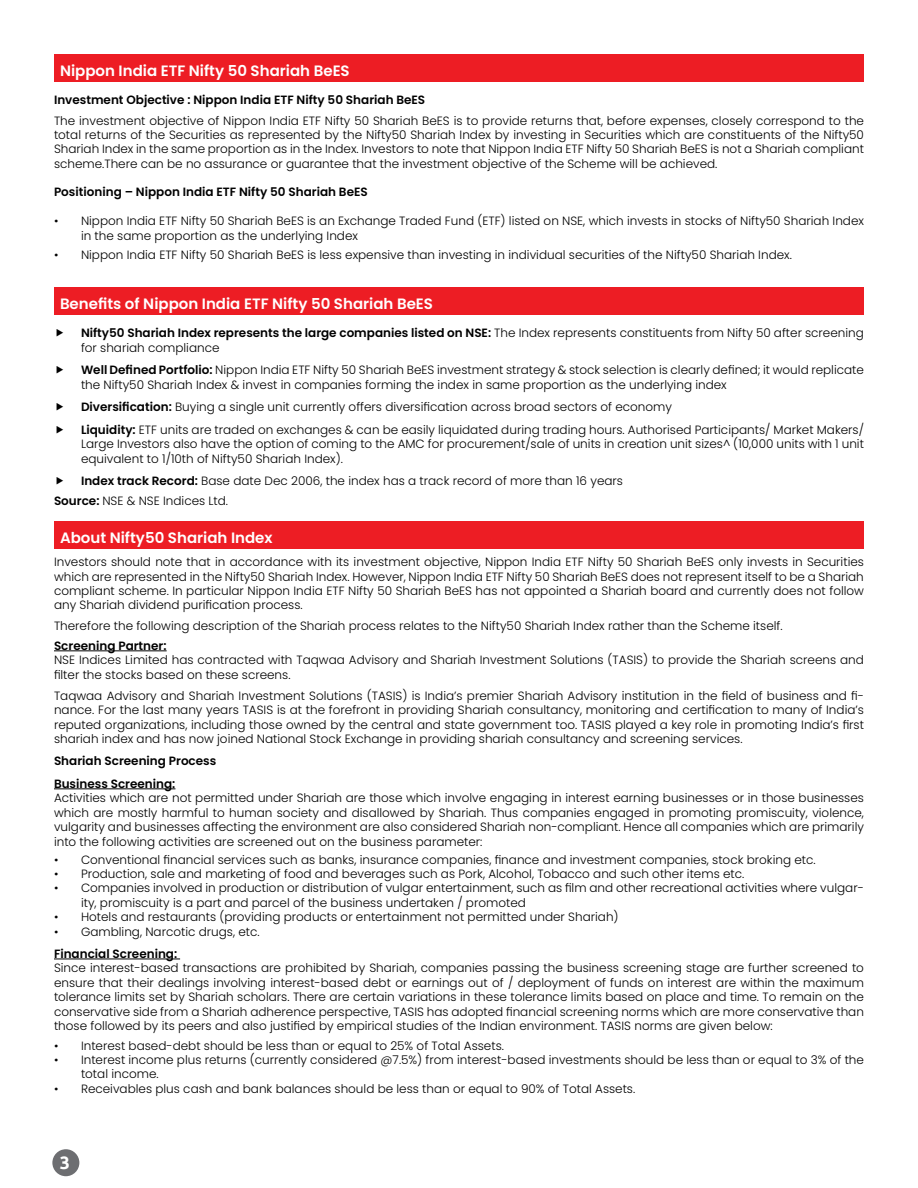
<style>
.page{position:relative;width:918px;height:1188px;background:#fff}
.page>*{position:absolute;margin:0;border:0;box-sizing:border-box;transform-origin:0 0}
.t1{font:700 18px "Ubuntu";color:#fff}
.t2{font:600 15px "Poppins";color:#fff}
.t3{font:300 12px/14.4px "Poppins";color:#000}
.t4{font:600 12px/22.5px "Poppins";color:#000}
.s1{font-weight:600}
</style>
<div class="page">
<div style="left:52px;top:1149px;width:27px;height:27px;background:#6d6e71;border-radius:50%"></div>
<hr style="left:54px;top:651px;width:113px;height:1px;background:#000">
<hr style="left:54px;top:789px;width:121px;height:1px;background:#000">
<hr style="left:54px;top:959px;width:126px;height:1px;background:#000">
<div style="left:54px;top:54px;width:810px;height:28px;background:#ed1d24"></div>
<div style="left:54px;top:287px;width:810px;height:28px;background:#ed1d24"></div>
<div style="left:54px;top:521px;width:810px;height:28px;background:#ed1d24"></div>
<p class="t2" style="left:60px;top:62px;width:291px">Nippon India ETF Nifty 50 Shariah BeES</p>
<p class="t4" style="left:54px;top:89px;width:373px">Investment Objective : Nippon India ETF Nifty 50 Shariah BeES</p>
<p class="t3" style="left:54px;top:113px;width:812px;text-align:justify">The investment objective of Nippon India ETF Nifty 50 Shariah BeES is to provide returns that, before expenses, closely correspond to the total returns of the Securities as represented by the Nifty50 Shariah Index by investing in Securities which are constituents of the Nifty50<br>Shariah Index in the same proportion as in the Index. Investors to note that Nippon India ETF Nifty 50 Shariah BeES is not a Shariah compliant scheme.There can be no assurance or guarantee that the investment objective of the Scheme will be achieved.</p>
<p class="t4" style="left:54px;top:181px;width:315px">Positioning – Nippon India ETF Nifty 50 Shariah BeES</p>
<p class="t3" style="left:81px;top:214px;width:785px;text-indent:-27px">• Nippon India ETF Nifty 50 Shariah BeES is an Exchange Traded Fund (ETF) listed on NSE, which invests in stocks of Nifty50 Shariah Index in the same proportion as the underlying Index</p>
<p class="t3" style="left:54px;top:248px;width:739px">• Nippon India ETF Nifty 50 Shariah BeES is less expensive than investing in individual securities of the Nifty50 Shariah Index.</p>
<p class="t2" style="left:60px;top:295px;width:375px">Benefits of Nippon India ETF Nifty 50 Shariah BeES</p>
<p class="t3" style="left:81px;top:326px;width:784px"><span class="s1">Nifty50 Shariah Index represents the large companies listed on NSE:</span> The Index represents constituents from Nifty 50 after screening for shariah compliance</p>
<p class="t3" style="left:81px;top:363px;width:785px"><span class="s1">Well Defined Portfolio:</span> Nippon India ETF Nifty 50 Shariah BeES investment strategy &amp; stock selection is clearly defined; it would replicate the Nifty50 Shariah Index &amp; invest in companies forming the index in same proportion as the underlying index</p>
<p class="t3" style="left:81px;top:396px;width:784px;line-height:22.5px"><span class="s1">Diversification:</span> Buying a single unit currently offers diversification across broad sectors of economy<br><span class="s1">Liquidity:</span> ETF units are traded on exchanges &amp; can be easily liquidated during trading hours. Authorised Participants/ Market Makers/</p>
<p class="t3" style="left:81px;top:437px;width:785px">Large Investors also have the option of coming to the AMC for procurement/sale of units in creation unit sizes^ (10,000 units with 1 unit equivalent to 1/10th of Nifty50 Shariah Index).</p>
<p class="t3" style="left:54px;top:471px;width:571px;line-height:19.5px;text-indent:27px"><span class="s1">Index track Record:</span> Base date Dec 2006, the index has a track record of more than 16 years<br><span class="s1">Source:</span> NSE &amp; NSE Indices Ltd.</p>
<p class="t2" style="left:60px;top:529px;width:214px">About Nifty50 Shariah Index</p>
<p class="t3" style="left:54px;top:555px;width:812px;text-align:justify">Investors should note that in accordance with its investment objective, Nippon India ETF Nifty 50 Shariah BeES only invests in Securities which are represented in the Nifty50 Shariah Index. However, Nippon India ETF Nifty 50 Shariah BeES does not represent itself to be a Shariah compliant scheme. In particular Nippon India ETF Nifty 50 Shariah BeES has not appointed a Shariah board and currently does not follow any Shariah dividend purification process.</p>
<p class="t3" style="left:54px;top:619px;width:730px">Therefore the following description of the Shariah process relates to the Nifty50 Shariah Index rather than the Scheme itself.</p>
<p class="t4" style="left:54px;top:635px;width:114px">Screening Partner:</p>
<p class="t3" style="left:54px;top:653px;width:811px">NSE Indices Limited has contracted with Taqwaa Advisory and Shariah Investment Solutions (TASIS) to provide the Shariah screens and filter the stocks based on these screens.</p>
<p class="t3" style="left:54px;top:688px;width:812px;text-align:justify">Taqwaa Advisory and Shariah Investment Solutions (TASIS) is India’s premier Shariah Advisory institution in the field of business and fi&shy;nance. For the last many years TASIS is at the forefront in providing Shariah consultancy, monitoring and certification to many of India’s reputed organizations, including those owned by the central and state government too. TASIS played a key role in promoting India’s first shariah index and has now joined National Stock Exchange in providing shariah consultancy and screening services.</p>
<p class="t4" style="left:54px;top:750px;width:164px">Shariah Screening Process<br>Business Screening:</p>
<p class="t3" style="left:54px;top:791px;width:812px;text-align:justify">Activities which are not permitted under Shariah are those which involve engaging in interest earning businesses or in those businesses which are mostly harmful to human society and disallowed by Shariah. Thus companies engaged in promoting promiscuity, violence, vulgarity and businesses affecting the environment are also considered Shariah non-compliant. Hence all companies which are primarily into the following activities are screened out on the business parameter:</p>
<p class="t3" style="left:54px;top:852px;width:763px">• Conventional financial services such as banks, insurance companies, finance and investment companies, stock broking etc.</p>
<p class="t3" style="left:54px;top:867px;width:692px">• Production, sale and marketing of food and beverages such as Pork, Alcohol, Tobacco and such other items etc.</p>
<p class="t3" style="left:81px;top:881px;width:785px;text-indent:-27px">• Companies involved in production or distribution of vulgar entertainment, such as film and other recreational activities where vulgar&shy;ity, promiscuity is a part and parcel of the business undertaken / promoted</p>
<p class="t3" style="left:54px;top:910px;width:566px">• Hotels and restaurants (providing products or entertainment not permitted under Shariah)</p>
<p class="t3" style="left:54px;top:924px;width:207px">• Gambling, Narcotic drugs, etc.</p>
<p class="t4" style="left:54px;top:943px;width:125px">Financial Screening:</p>
<p class="t3" style="left:54px;top:961px;width:812px;text-align:justify">Since interest-based transactions are prohibited by Shariah, companies passing the business screening stage are further screened to ensure that their dealings involving interest-based debt or earnings out of / deployment of funds on interest are within the maximum tolerance limits set by Shariah scholars. There are certain variations in these tolerance limits based on place and time. To remain on the conservative side from a Shariah adherence perspective, TASIS has adopted financial screening norms which are more conservative than those followed by its peers and also justified by empirical studies of the Indian environment. TASIS norms are given below:</p>
<p class="t3" style="left:54px;top:1038px;width:452px">• Interest based-debt should be less than or equal to 25% of Total Assets.</p>
<p class="t3" style="left:81px;top:1053px;width:785px;text-indent:-27px">• Interest income plus returns (currently considered @7.5%) from interest-based investments should be less than or equal to 3% of the total income.</p>
<p class="t3" style="left:54px;top:1081px;width:583px">• Receivables plus cash and bank balances should be less than or equal to 90% of Total Assets.</p>
<h1 class="t1" style="left:60px;top:1152px;width:12px">3</h1>
</div>
